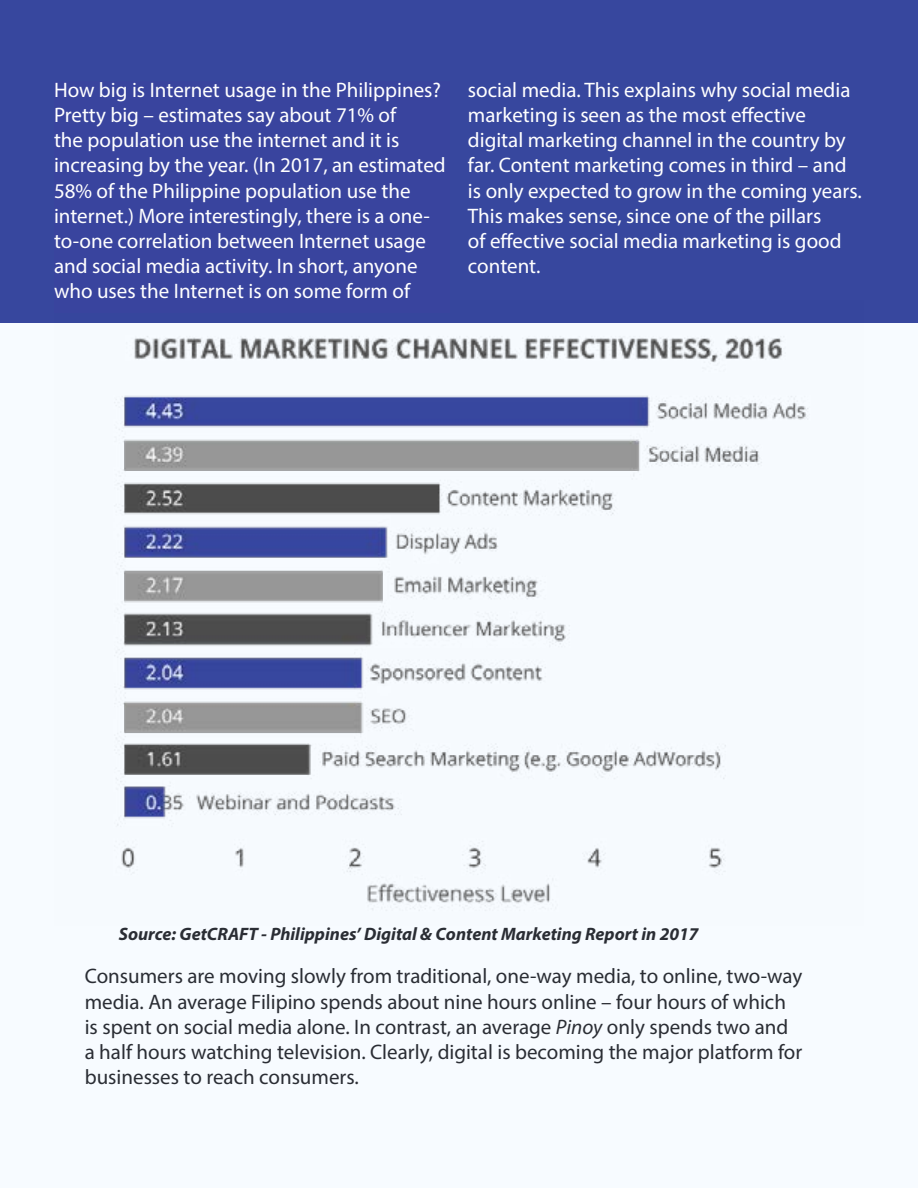
<style>
.page{position:relative;width:918px;height:1188px;background:#fff}
.page>*{position:absolute;margin:0;border:0;box-sizing:border-box;transform-origin:0 0}
.t1{font:21px/25.2px "Myriad Pro";color:#fff}
.t2{font:21px/25.2px "Myriad Pro";color:#2a2d34}
.t3{font:italic 700 18px "Myriad Pro";color:#2a2d34}
.s1{font-style:italic}
</style>
<div class="page">
<div style="left:0;top:0;width:918px;height:323px;background:#37479e"></div>
<img style="left:54px;top:300px;width:810px;height:612px">
<div style="left:54px;top:81px;width:396px;height:231px;background:#39449e"></div>
<p class="t1" style="left:54px;top:77px;width:393px">How big is Internet usage in the Philippines?<br>Pretty big – estimates say about 71% of<br>the population use the internet and it is increasing by the year. (In 2017, an estimated 58% of the Philippine population use the internet.) More interestingly, there is a one&shy;to-one correlation between Internet usage and social media activity. In short, anyone who uses the Internet is on some form of</p>
<p class="t1" style="left:468px;top:77px;width:395px">social media. This explains why social media marketing is seen as the most effective digital marketing channel in the country by far. Content marketing comes in third – and is only expected to grow in the coming years.<br>This makes sense, since one of the pillars<br>of effective social media marketing is good content.</p>
<p class="t3" style="left:119px;top:922px;width:581px">Source: GetCRAFT - Philippines’ Digital &amp; Content Marketing Report in 2017</p>
<p class="t2" style="left:85px;top:963px;width:719px">Consumers are moving slowly from traditional, one-way media, to online, two-way media. An average Filipino spends about nine hours online – four hours of which is spent on social media alone. In contrast, an average <span class="s1">Pinoy</span> only spends two and a half hours watching television. Clearly, digital is becoming the major platform for businesses to reach consumers.</p>
</div>
